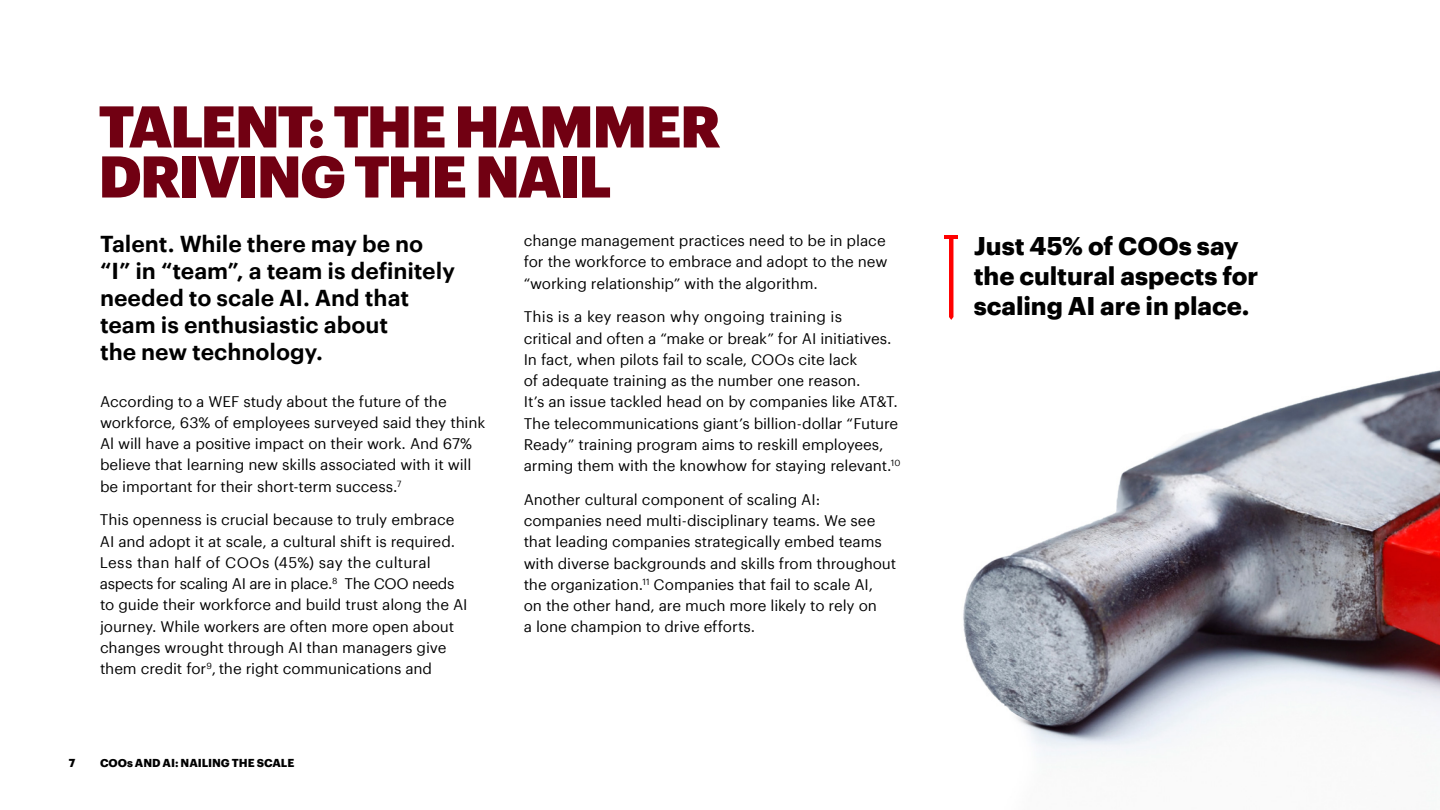
<style>
.page{position:relative;width:1440px;height:810px;background:#fff}
.page>*{position:absolute;margin:0;border:0;box-sizing:border-box;transform-origin:0 0}
.t1{font:900 57.5px/50px "Graphik";letter-spacing:-.04em;color:#710012}
.t2{font:700 25px/30px "Graphik";color:#000}
.t3{font:600 22.5px/27px "Graphik";letter-spacing:-.005em;color:#000}
.t4{font:15px/21.2px "Graphik";letter-spacing:-.01em;color:#000}
.t5{font:700 11.25px "Graphik";letter-spacing:-.005em;color:#000}
</style>
<div class="page">
<img style="left:953px;top:252px;width:487px;height:505px">
<svg style="left:949px;top:238px;width:4px;height:82px"></svg>
<hr style="left:944px;top:235px;width:14px;height:3px;background:#f00">
<h1 class="t1" style="left:98px;top:96px;width:624px">TALENT: THE HAMMER<br>DRIVING THE NAIL</h1>
<h3 class="t3" style="left:100px;top:229px;width:357px">Talent. While there may be no “I” in “team”, a team is definitely needed to scale AI. And that team is enthusiastic about<br>the new technology.</h3>
<p class="t4" style="left:100px;top:389px;width:387px">According to a WEF study about the future of the workforce, 63% of employees surveyed said they think Al will have a positive impact on their work. And 67% believe that learning new skills associated with it will be important for their short-term success.<sup>7</sup></p>
<p class="t4" style="left:100px;top:508px;width:369px">This openness is crucial because to truly embrace AI and adopt it at scale, a cultural shift is required.<br>Less than half of COOs (45%) say the cultural aspects for scaling AI are in place.<sup>8</sup> The COO needs to guide their workforce and build trust along the AI journey. While workers are often more open about changes wrought through AI than managers give them credit for<sup>9</sup>, the right communications and</p>
<p class="t4" style="left:524px;top:229px;width:365px;text-align:justify">change management practices need to be in place for the workforce to embrace and adopt to the new “working relationship” with the algorithm.</p>
<p class="t4" style="left:524px;top:305px;width:378px">This is a key reason why ongoing training is<br>critical and often a “make or break” for AI initiatives.<br>In fact, when pilots fail to scale, COOs cite lack<br>of adequate training as the number one reason.<br>It’s an issue tackled head on by companies like AT&amp;T.<br>The telecommunications giant’s billion-dollar “Future Ready” training program aims to reskill employees, arming them with the knowhow for staying relevant.<sup>10</sup></p>
<p class="t4" style="left:524px;top:488px;width:374px">Another cultural component of scaling AI: companies need multi-disciplinary teams. We see that leading companies strategically embed teams with diverse backgrounds and skills from throughout the organization.<sup>11</sup> Companies that fail to scale AI,<br>on the other hand, are much more likely to rely on<br>a lone champion to drive efforts.</p>
<p class="t5" style="left:69px;top:754px;width:8px">7</p>
<p class="t5" style="left:100px;top:754px;width:196px">COOs AND AI: NAILING THE SCALE</p>
<h2 class="t2" style="left:974px;top:228px;width:286px">Just 45% of COOs say the cultural aspects for scaling AI are in place.</h2>
</div>
